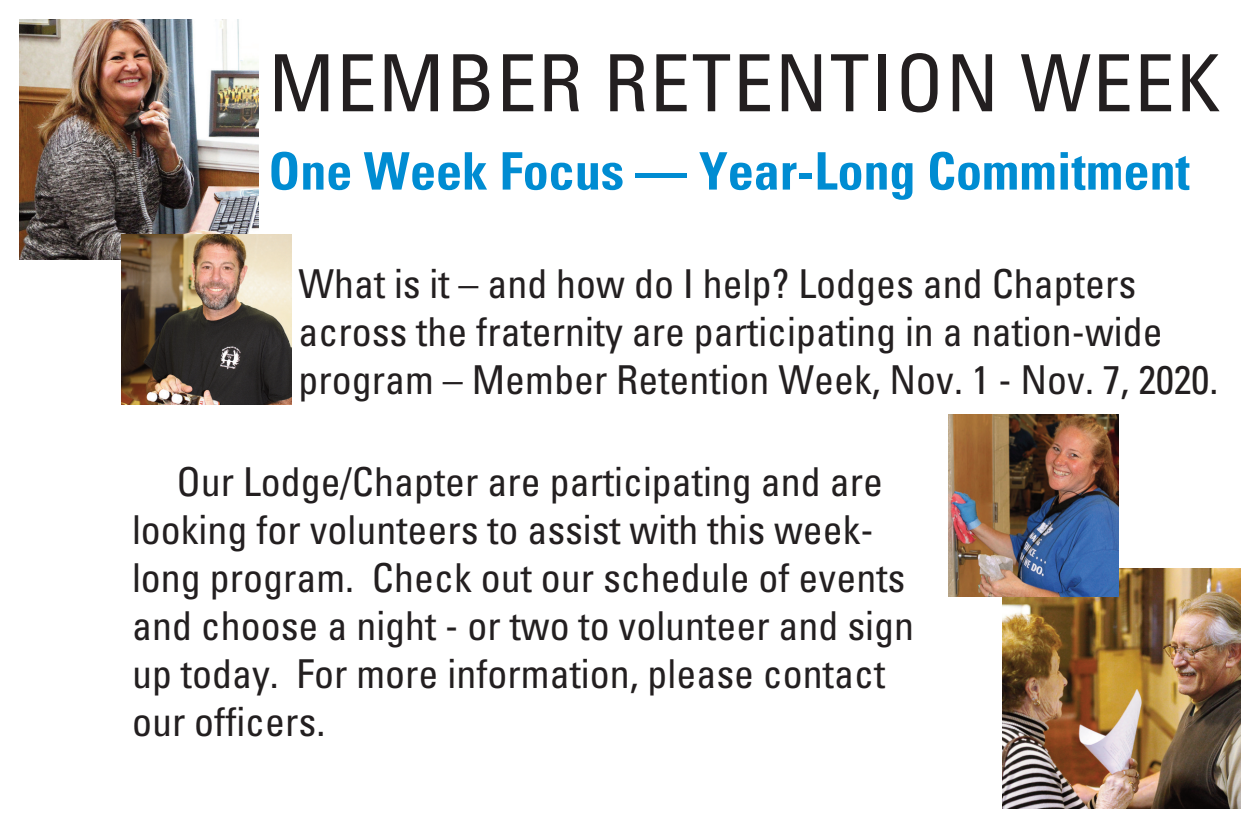
<style>
.page{position:relative;width:1260px;height:828px;background:#fff}
.page>*{position:absolute;margin:0;border:0;box-sizing:border-box;transform-origin:0 0}
.t1{font:condensed 79.4px "Univers";letter-spacing:.025em;color:#231f20}
.t2{font:700 condensed 52px "Univers";color:#008cd2}
.t3{font:condensed 40px/48px "Univers";color:#231f20}
</style>
<div class="page">
<img style="left:1002px;top:569px;width:239px;height:240px">
<img style="left:948px;top:414px;width:170px;height:182px">
<img style="left:20px;top:20px;width:238px;height:240px">
<img style="left:121px;top:234px;width:170px;height:170px">
<h1 class="t1" style="left:269px;top:37px;width:953px">MEMBER RETENTION WEEK</h1>
<h2 class="t2" style="left:269px;top:141px;width:923px">One Week Focus — Year-Long Commitment</h2>
<p class="t3" style="left:299px;top:260px;width:921px">What is it – and how do I help? Lodges and Chapters across the fraternity are participating in a nation-wide program – Member Retention Week, Nov. 1 - Nov. 7, 2020.</p>
<p class="t3" style="left:132px;top:458px;width:784px;text-indent:44px">Our Lodge/Chapter are participating and are looking for volunteers to assist with this week&shy;long program. Check out our schedule of events and choose a night - or two to volunteer and sign up today. For more information, please contact our officers.</p>
</div>
